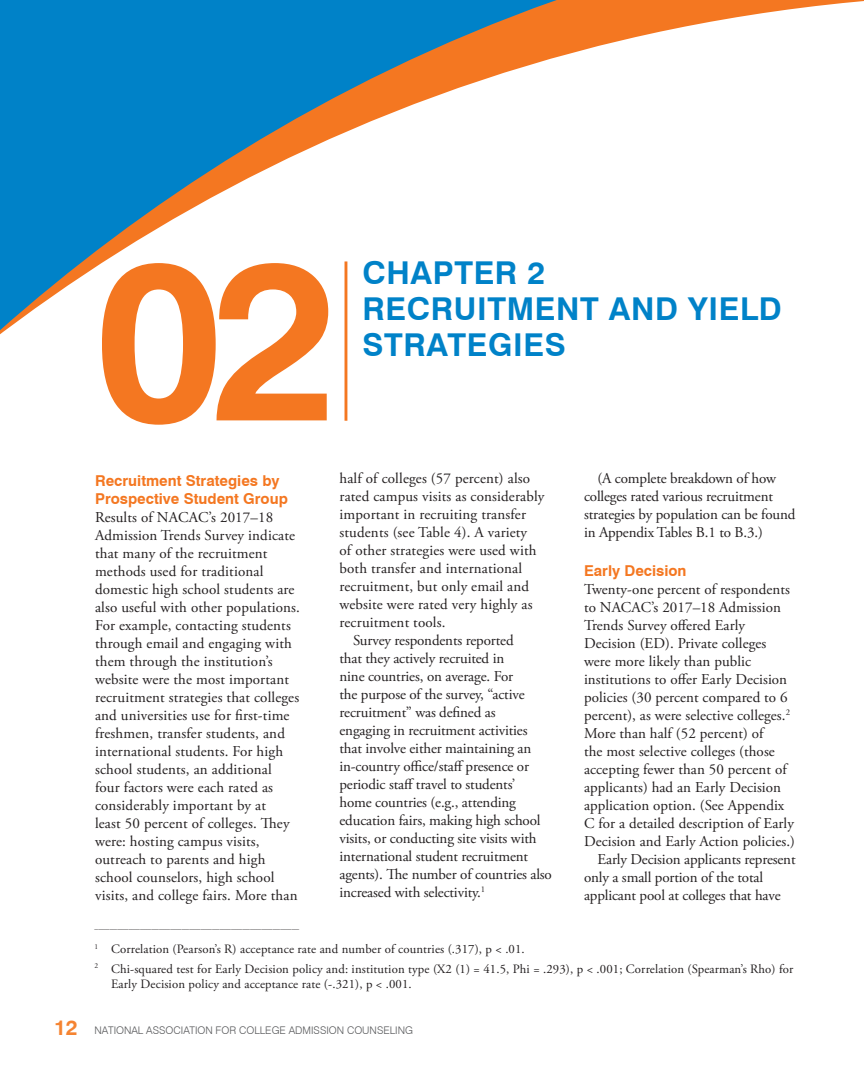
<style>
.page{position:relative;width:864px;height:1080px;background:#fff}
.page>*{position:absolute;margin:0;border:0;box-sizing:border-box;transform-origin:0 0}
.t1{font:700 225px "Swiss 721 BT";color:#f47721}
.t2{font:700 31.5px/36px "Swiss 721 BT";letter-spacing:.02em;color:#0082c8}
.t3{font:15px/18px "Adobe Garamond Pro";letter-spacing:.005em;color:#231f20}
.t4{font:700 15px/18px "Swiss 721 BT";color:#f47721}
.t5{font:12.75px/19.5px "Adobe Garamond Pro";letter-spacing:.01em;color:#231f20}
.t6{font:300 10.5px "Swiss 721 BT";color:#57585a}
.s1{font-weight:700;font-size:21px;color:#f58432}
</style>
<div class="page">
<svg style="left:0;top:0;width:864px;height:421px"></svg>
<hr style="left:345px;top:261px;width:2px;height:160px;background:#f47721">
<h1 class="t1" style="left:95px;top:204px;width:245px">02</h1>
<h2 class="t2" style="left:362px;top:255px;width:421px">CHAPTER 2<br>RECRUITMENT AND YIELD<br>STRATEGIES</h2>
<p class="t4" style="left:95px;top:472px;width:194px">Recruitment Strategies by<br>Prospective Student Group</p>
<p class="t3" style="left:95px;top:509px;width:206px">Results of NACAC’s 2017–18<br>Admission Trends Survey indicate that many of the recruitment methods used for traditional domestic high school students are also useful with other populations.<br>For example, contacting students through email and engaging with them through the institution’s website were the most important recruitment strategies that colleges and universities use for first-time freshmen, transfer students, and international students. For high school students, an additional four factors were each rated as considerably important by at<br>least 50 percent of colleges. They were: hosting campus visits, outreach to parents and high school counselors, high school visits, and college fairs. More than</p>
<p class="t3" style="left:340px;top:470px;width:192px">half of colleges (57 percent) also</p>
<p class="t3" style="left:340px;top:488px;width:206px">rated campus visits as considerably</p>
<p class="t3" style="left:340px;top:506px;width:188px">important in recruiting transfer</p>
<p class="t3" style="left:340px;top:524px;width:189px">students (see Table 4). A variety</p>
<p class="t3" style="left:340px;top:542px;width:198px">of other strategies were used with</p>
<p class="t3" style="left:340px;top:560px;width:184px">both transfer and international</p>
<p class="t3" style="left:340px;top:578px;width:191px">recruitment, but only email and</p>
<p class="t3" style="left:340px;top:596px;width:195px">website were rated very highly as</p>
<p class="t3" style="left:340px;top:614px;width:108px">recruitment tools.</p>
<p class="t3" style="left:353px;top:632px;width:162px">Survey respondents reported</p>
<p class="t3" style="left:340px;top:650px;width:166px">that they actively recruited in</p>
<p class="t3" style="left:340px;top:668px;width:175px">nine countries, on average. For</p>
<p class="t3" style="left:340px;top:686px;width:187px">the purpose of the survey, “active</p>
<p class="t3" style="left:340px;top:704px;width:158px">recruitment” was defined as</p>
<p class="t3" style="left:340px;top:722px;width:190px">engaging in recruitment activities</p>
<p class="t3" style="left:340px;top:740px;width:193px">that involve either maintaining an</p>
<p class="t3" style="left:340px;top:758px;width:191px">in-country office/staff presence or</p>
<p class="t3" style="left:340px;top:776px;width:177px">periodic staff travel to students’</p>
<p class="t3" style="left:340px;top:794px;width:178px">home countries (e.g., attending</p>
<p class="t3" style="left:340px;top:812px;width:203px">education fairs, making high school</p>
<p class="t3" style="left:340px;top:830px;width:199px">visits, or conducting site visits with</p>
<p class="t3" style="left:340px;top:848px;width:190px">international student recruitment</p>
<p class="t3" style="left:340px;top:866px;width:214px">agents). The number of countries also</p>
<p class="t3" style="left:340px;top:884px;width:147px">increased with selectivity.<sup>1</sup></p>
<p class="t3" style="left:584px;top:470px;width:213px;text-indent:14px">(A complete breakdown of how colleges rated various recruitment strategies by population can be found in Appendix Tables B.1 to B.3.)</p>
<p class="t4" style="left:584px;top:562px;width:104px">Early Decision</p>
<p class="t3" style="left:584px;top:581px;width:208px">Twenty-one percent of respondents</p>
<p class="t3" style="left:584px;top:599px;width:198px">to NACAC’s 2017–18 Admission</p>
<p class="t3" style="left:584px;top:617px;width:163px">Trends Survey offered Early</p>
<p class="t3" style="left:584px;top:635px;width:184px">Decision (ED). Private colleges</p>
<p class="t3" style="left:584px;top:653px;width:169px">were more likely than public</p>
<p class="t3" style="left:584px;top:671px;width:205px">institutions to offer Early Decision</p>
<p class="t3" style="left:584px;top:689px;width:205px">policies (30 percent compared to 6</p>
<p class="t3" style="left:584px;top:707px;width:208px">percent), as were selective colleges.<sup>2</sup></p>
<p class="t3" style="left:584px;top:725px;width:181px">More than half (52 percent) of</p>
<p class="t3" style="left:584px;top:743px;width:192px">the most selective colleges (those</p>
<p class="t3" style="left:584px;top:761px;width:204px">accepting fewer than 50 percent of</p>
<p class="t3" style="left:584px;top:779px;width:199px">applicants) had an Early Decision</p>
<p class="t3" style="left:584px;top:797px;width:202px">application option. (See Appendix</p>
<p class="t3" style="left:584px;top:815px;width:211px">C for a detailed description of Early</p>
<p class="t3" style="left:584px;top:833px;width:212px">Decision and Early Action policies.)</p>
<p class="t3" style="left:598px;top:851px;width:200px">Early Decision applicants represent</p>
<p class="t3" style="left:584px;top:869px;width:181px">only a small portion of the total</p>
<p class="t3" style="left:584px;top:887px;width:198px">applicant pool at colleges that have</p>
<p class="t5" style="left:95px;top:940px;width:700px"><sup>1</sup> Correlation (Pearson’s R) acceptance rate and number of countries (.317), p &lt; .01.<br><sup>2</sup> Chi-squared test for Early Decision policy and: institution type (X2 (1) = 41.5, Phi = .293), p &lt; .001; Correlation (Spearman’s Rho) for</p>
<p class="t5" style="left:111px;top:974px;width:302px">Early Decision policy and acceptance rate (-.321), p &lt; .001.</p>
<p class="t6" style="left:54px;top:1024px;width:360px"><span class="s1">12</span> NATIONAL ASSOCIATION FOR COLLEGE ADMISSION COUNSELING</p>
</div>
